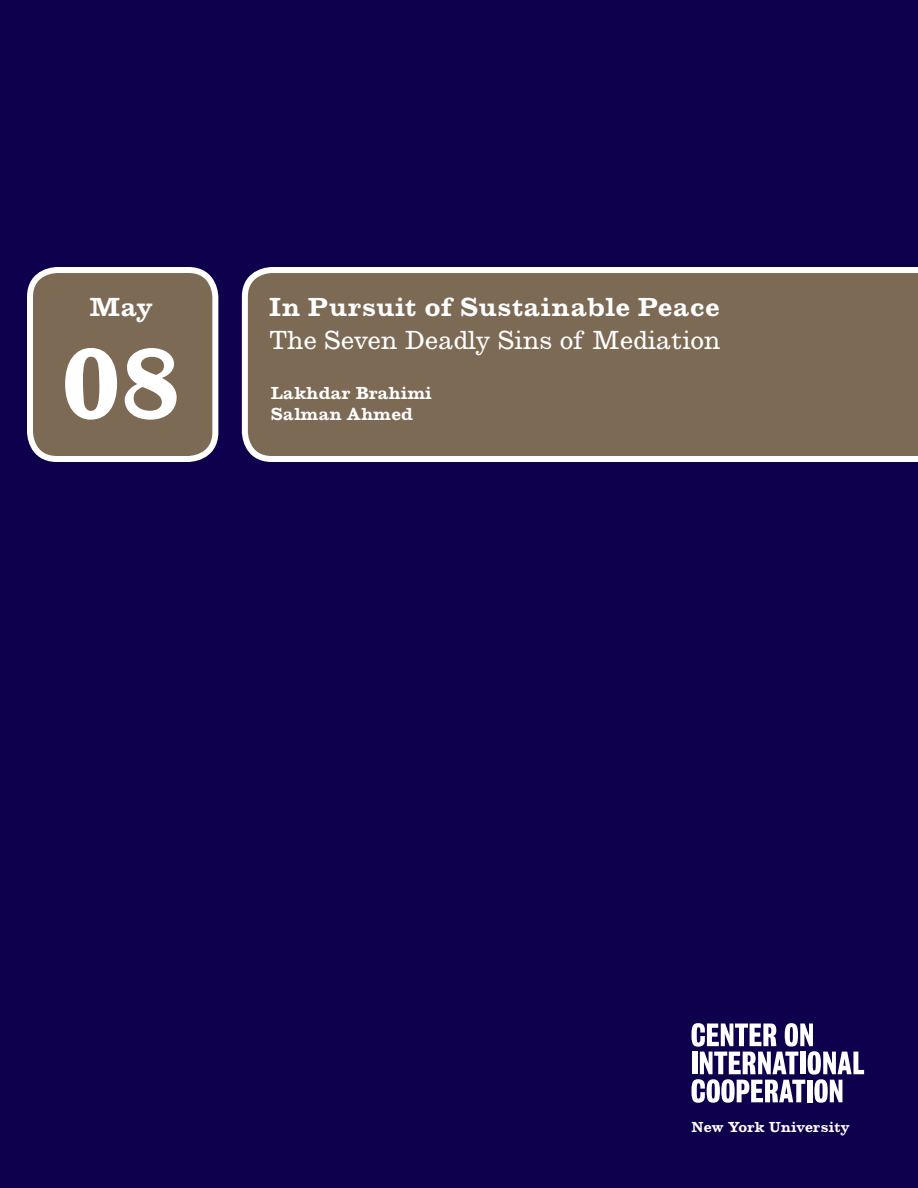
<style>
.page{position:relative;width:918px;height:1188px;background:#0f004e}
.page>*{position:absolute;margin:0;border:0;box-sizing:border-box;transform-origin:0 0}
.t1{font:700 102px "New Clarendon";color:#fff}
.t2{font:700 27px "New Clarendon";letter-spacing:.01em;color:#fff}
.t3{font:27px "New Clarendon";color:#fff}
.t4{font:700 18px "New Clarendon";color:#fff}
.t5{font:700 15px "New Clarendon";color:#fff}
</style>
<div class="page">
<div style="left:30px;top:270px;width:185px;height:189px;background:#7d6a55;border-radius:27px"></div>
<div style="left:27px;top:267px;width:191px;height:195px;border:6px solid #fff;border-radius:27px"></div>
<svg style="left:242px;top:267px;width:676px;height:195px;background:#857461"></svg>
<svg style="left:692px;top:1023px;width:172px;height:80px"></svg>
<p class="t2" style="left:90px;top:291px;width:65px">May</p>
<p class="t2" style="left:269px;top:291px;width:452px">In Pursuit of Sustainable Peace</p>
<p class="t3" style="left:269px;top:324px;width:453px">The Seven Deadly Sins of Mediation</p>
<p class="t4" style="left:271px;top:382px;width:163px">Lakhdar Brahimi</p>
<h1 class="t1" style="left:62px;top:323px;width:117px">08</h1>
<p class="t4" style="left:271px;top:403px;width:144px">Salman Ahmed</p>
<p class="t5" style="left:692px;top:1118px;width:160px">New York University</p>
</div>
